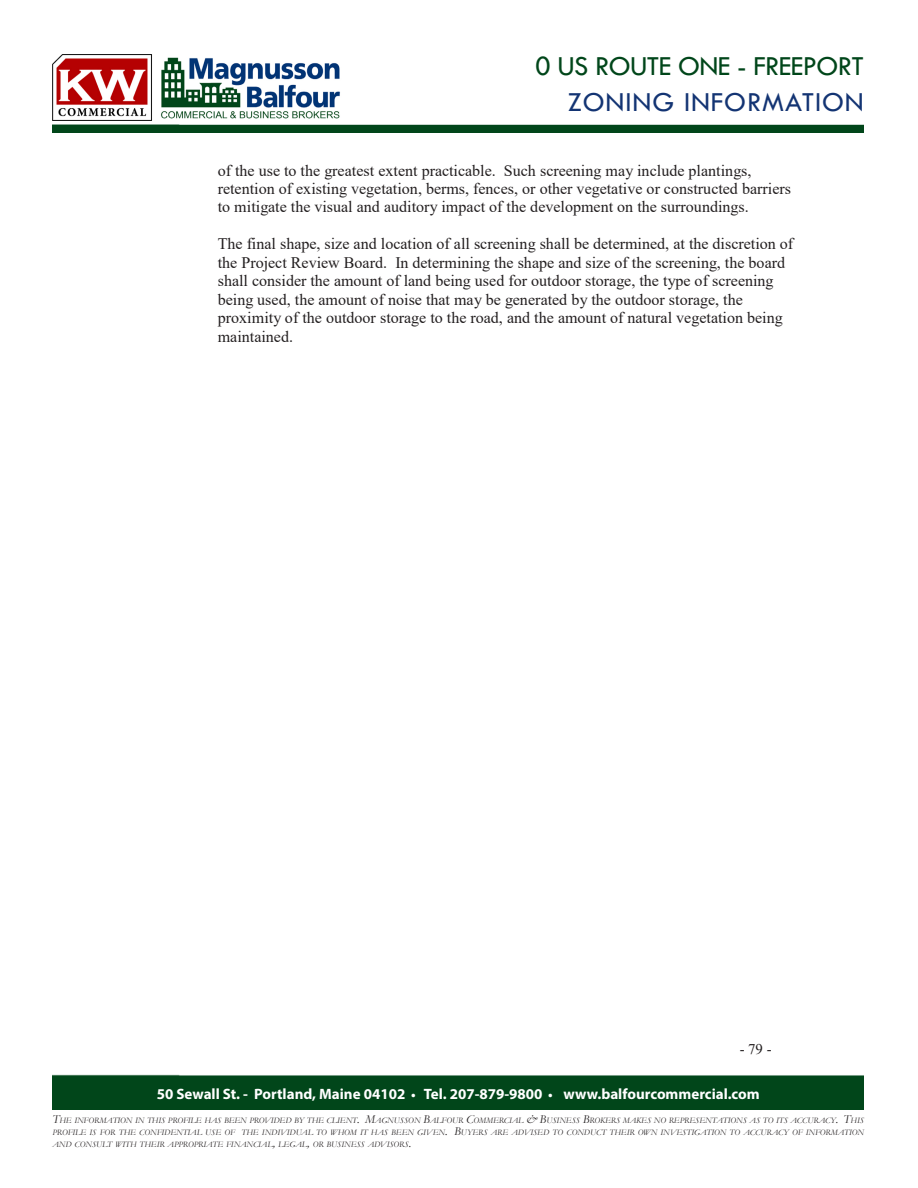
<style>
.page{position:relative;width:918px;height:1188px;background:#fff}
.page>*{position:absolute;margin:0;border:0;box-sizing:border-box;transform-origin:0 0}
.t1{font:28.5px "Tw Cen";letter-spacing:-.02em;color:#00461a}
.t2{font:28.5px "Tw Cen";letter-spacing:.03em;color:#133473}
.t3{font:16.05px/18.5px "Times New Roman";color:#231f20}
.t4{font:700 15px "Myriad Pro";color:#fff}
.t5{font:14.7px "Times New Roman";color:#231f20}
.t6{font:italic 8.4px/12px "Garamond";color:#231f20;text-align:justify}
.s1{font-size:13.5px}
.s2{font-size:12px}
</style>
<div class="page">
<div style="left:52px;top:1074px;width:812px;height:36px;background:#01461a"></div>
<img style="left:52px;top:124px;width:812px;height:8px">
<img style="left:161px;top:57px;width:179px;height:62px">
<img style="left:53px;top:55px;width:99px;height:66px">
<p class="t1" style="left:535px;top:48px;width:330px">0 US ROUTE ONE - FREEPORT</p>
<p class="t2" style="left:568px;top:84px;width:298px">ZONING INFORMATION</p>
<p class="t3" style="left:218px;top:160px;width:575px">of the use to the greatest extent practicable. Such screening may include plantings, retention of existing vegetation, berms, fences, or other vegetative or constructed barriers to mitigate the visual and auditory impact of the development on the surroundings.</p>
<p class="t3" style="left:218px;top:234px;width:577px">The final shape, size and location of all screening shall be determined, at the discretion of the Project Review Board. In determining the shape and size of the screening, the board shall consider the amount of land being used for outdoor storage, the type of screening being used, the amount of noise that may be generated by the outdoor storage, the proximity of the outdoor storage to the road, and the amount of natural vegetation being maintained.</p>
<p class="t5" style="left:740px;top:1039px;width:33px">-79-</p>
<p class="t4" style="left:157px;top:1084px;width:605px">50 Sewall St. - Portland, Maine 04102 <span class="s1">•</span> Tel. 207-879-9800 <span class="s1">•</span> www.balfourcommercial.com</p>
<p class="t6" style="left:52px;top:1114px;width:813px"><span class="s2">T</span>HE INFORMATION IN THIS PROFILE HAS BEEN PROVIDED BY THE CLIENT<span class="s2">. M</span>AGNUSSON <span class="s2">B</span>ALFOUR <span class="s2">C</span>OMMERCIAL <span class="s2">&amp; B</span>USINESS <span class="s2">B</span>ROKERS MAKES NO REPRESENTATIONS AS TO ITS ACCURACY<span class="s2">. T</span>HIS PROFILE IS FOR THE CONFIDENTIAL USE OF THE INDIVIDUAL TO WHOM IT HAS BEEN GIVEN<span class="s2">. B</span>UYERS ARE ADVISED TO CONDUCT THEIR OWN INVESTIGATION TO ACCURACY OF INFORMATION AND CONSULT WITH THEIR APPROPRIATE FINANCIAL<span class="s2">,</span> LEGAL<span class="s2">,</span> OR BUSINESS ADVISORS<span class="s2">.</span></p>
</div>
